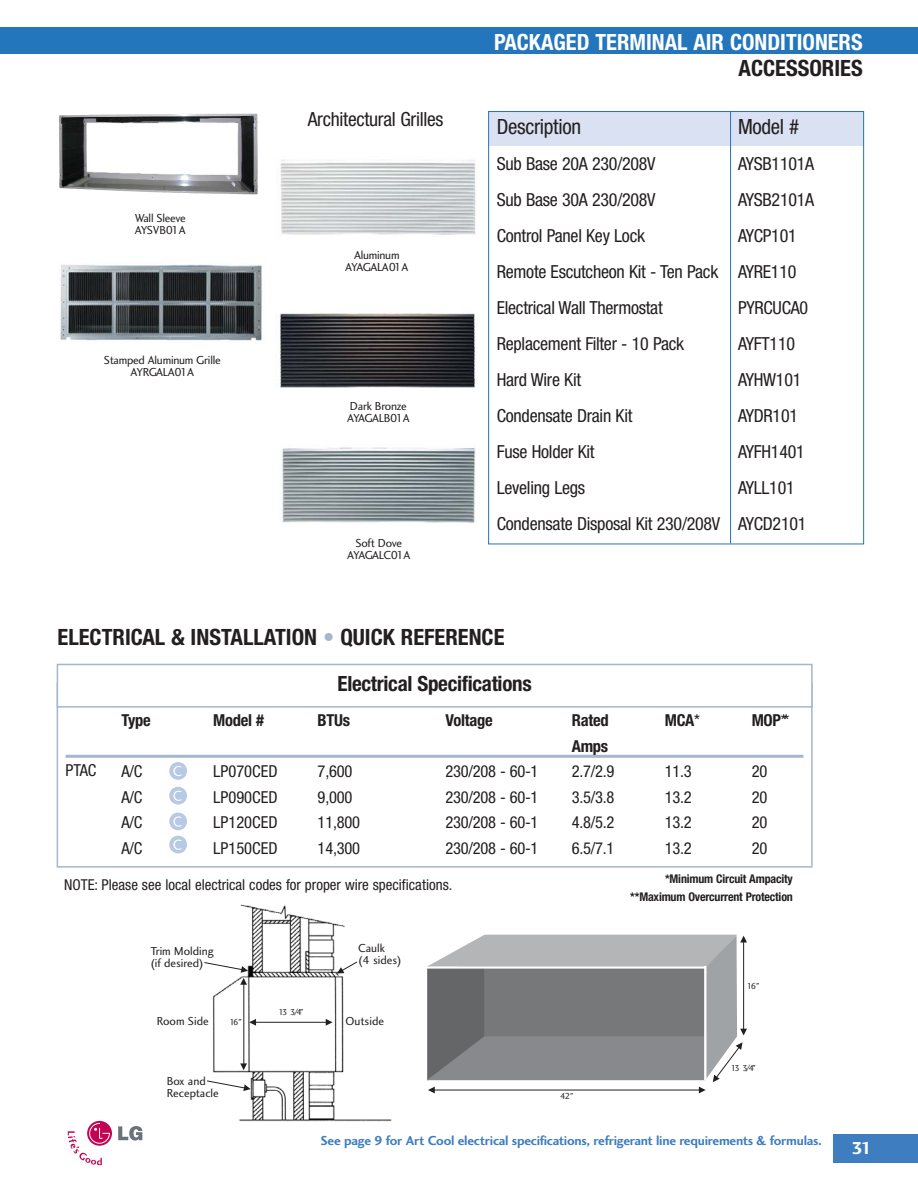
<style>
.page{position:relative;width:918px;height:1188px;background:#fff}
.page>*{position:absolute;margin:0;border:0;box-sizing:border-box;transform-origin:0 0}
.t1{font:700 condensed 22.5px "Helvetica Neue";color:#231f20}
.t2{font:700 condensed 22.35px "Helvetica Neue";color:#fff}
.t3{font:700 condensed 21px "Helvetica Neue";letter-spacing:-.015em;color:#231f20}
.t4{font:condensed 21px "Helvetica Neue";letter-spacing:-.015em;color:#231f20}
.t5{font:condensed 19.5px "Helvetica Neue";letter-spacing:-.015em;color:#231f20}
.t6{font:condensed 18px/36px "Helvetica Neue";letter-spacing:-.015em;color:#231f20;text-align:justify}
.t7{font:18px "Charlotte Sans Bold Plain";color:#fff;scale:1.06 1}
.t8{font:condensed 16.5px/25.5px "Helvetica Neue";letter-spacing:-.015em;color:#231f20;text-align:justify}
.t9{font:700 condensed 16.5px/25.5px "Helvetica Neue";letter-spacing:-.015em;color:#231f20}
.t10{font:condensed 15px "Helvetica Neue";color:#231f20}
.t11{font:13.5px "Charlotte Sans Bold Plain";letter-spacing:-.02em;color:#3e7dc0}
.t12{font:12px/12px "Charlotte Sans Book Plain";letter-spacing:-.02em;color:#231f20}
.t13{font:12px/12px "Charlotte Sans Book Plain";color:#231f20}
.t14{font:700 condensed 12px/18px "Helvetica Neue";letter-spacing:-.015em;color:#231f20;text-align:right}
.t15{font:12px/12px "Charlotte Sans Book Plain";letter-spacing:-.04em;color:#231f20;text-align:center}
.t16{font:9px "Charlotte Sans Book Plain";letter-spacing:-.18em;color:#231f20}
.s1{color:#a5b6cd}
.s2{font-weight:400}
</style>
<div class="page">
<div style="left:834px;top:1134px;width:84px;height:28px;background:#3e7dc0"></div>
<div style="left:0;top:27px;width:918px;height:27px;background:#2375bc"></div>
<svg style="left:118px;top:1126px;width:24px;height:15px"></svg>
<div style="left:87px;top:1121px;width:25px;height:25px;background:#c40452;border-radius:50%"></div>
<svg style="left:68px;top:1123px;width:42px;height:42px"></svg>
<img style="left:212px;top:904px;width:180px;height:218px">
<hr style="left:250px;top:1022px;width:80px;height:1px;background:#231f20">
<svg style="left:249px;top:1019px;width:7px;height:7px"></svg>
<svg style="left:326px;top:1019px;width:7px;height:7px"></svg>
<hr style="left:243px;top:983px;width:1px;height:82px;background:#231f20">
<svg style="left:240px;top:1063px;width:7px;height:7px"></svg>
<svg style="left:427px;top:935px;width:320px;height:158px;background:#969799"></svg>
<svg style="left:207px;top:1080px;width:44px;height:11px"></svg>
<svg style="left:204px;top:962px;width:44px;height:23px"></svg>
<svg style="left:337px;top:961px;width:21px;height:13px"></svg>
<img style="left:59px;top:113px;width:199px;height:82px">
<img style="left:60px;top:264px;width:202px;height:77px">
<img style="left:280px;top:160px;width:196px;height:75px">
<img style="left:277px;top:313px;width:199px;height:75px">
<img style="left:282px;top:447px;width:194px;height:76px">
<div style="left:57px;top:683px;width:756px;height:185px;border:2px solid #a5b6cd"></div>
<hr style="left:66px;top:755px;width:737px;height:3px;background:#a5b6cd">
<div style="left:57px;top:664px;width:755px;height:43px;background:#fff"></div>
<div style="left:57px;top:664px;width:756px;height:44px;border:2px solid #a5b6cd"></div>
<svg style="left:169px;top:762px;width:18px;height:18px"></svg>
<svg style="left:169px;top:787px;width:18px;height:18px"></svg>
<svg style="left:169px;top:813px;width:18px;height:17px"></svg>
<svg style="left:169px;top:836px;width:18px;height:17px"></svg>
<div style="left:489px;top:111px;width:374px;height:35px;background:#dae1f2"></div>
<hr style="left:730px;top:111px;width:1px;height:432px;background:#2375bc">
<p class="t12" style="left:135px;top:213px;width:53px">Wall Sleeve<br>AYSVB01A</p>
<p class="t12" style="left:104px;top:355px;width:118px;text-align:center">Stamped Aluminum Grille<br>AYRGALA01A</p>
<p class="t5" style="left:308px;top:112px;width:137px">Architectural Grilles</p>
<p class="t12" style="left:345px;top:250px;width:65px;text-align:center">Aluminum<br>AYAGALA01A</p>
<p class="t12" style="left:347px;top:401px;width:64px">Dark Bronze<br>AYAGALB01A</p>
<p class="t15" style="left:347px;top:538px;width:65px">Soft Dove<br>AYAGALC01A</p>
<p class="t2" style="left:494px;top:34px;width:370px">PACKAGED TERMINAL AIR CONDITIONERS</p>
<p class="t1" style="left:739px;top:60px;width:126px">ACCESSORIES</p>
<p class="t4" style="left:497px;top:119px;width:86px">Description</p>
<p class="t4" style="left:738px;top:119px;width:63px">Model #</p>
<p class="t6" style="left:497px;top:147px;width:160px">Sub Base 20A 230/208V</p>
<p class="t6" style="left:738px;top:147px;width:78px">AYSB1101A</p>
<p class="t6" style="left:497px;top:183px;width:160px">Sub Base 30A 230/208V</p>
<p class="t6" style="left:738px;top:183px;width:78px">AYSB2101A</p>
<p class="t6" style="left:497px;top:219px;width:150px">Control Panel Key Lock</p>
<p class="t6" style="left:497px;top:219px;width:301px;text-indent:241px">AYCP101<br>Remote Escutcheon Kit - Ten Pack AYRE110<br>Electrical Wall Thermostat</p>
<p class="t6" style="left:738px;top:291px;width:72px">PYRCUCA0</p>
<p class="t6" style="left:497px;top:327px;width:189px">Replacement Filter - 10 Pack</p>
<p class="t6" style="left:738px;top:327px;width:59px">AYFT110</p>
<p class="t6" style="left:497px;top:363px;width:86px">Hard Wire Kit</p>
<p class="t6" style="left:738px;top:363px;width:65px">AYHW101</p>
<p class="t6" style="left:497px;top:399px;width:137px">Condensate Drain Kit</p>
<p class="t6" style="left:738px;top:399px;width:62px">AYDR101</p>
<p class="t6" style="left:497px;top:435px;width:99px">Fuse Holder Kit</p>
<p class="t6" style="left:738px;top:435px;width:68px">AYFH1401</p>
<p class="t6" style="left:497px;top:471px;width:90px">Leveling Legs</p>
<p class="t6" style="left:497px;top:471px;width:311px;text-indent:241px">AYLL101<br>Condensate Disposal Kit 230/208V AYCD2101</p>
<p class="t1" style="left:58px;top:629px;width:448px">ELECTRICAL &amp; INSTALLATION <span class="s1">•</span> QUICK REFERENCE</p>
<p class="t3" style="left:338px;top:676px;width:196px">Electrical Specifications</p>
<p class="t9" style="left:445px;top:709px;width:49px">Voltage</p>
<p class="t8" style="left:445px;top:760px;width:95px">230/208 - 60-1<br>230/208 - 60-1<br>230/208 - 60-1<br>230/208 - 60-1</p>
<p class="t10" style="left:64px;top:879px;width:390px">NOTE: Please see local electrical codes for proper wire specifications.</p>
<p class="t14" style="left:630px;top:871px;width:164px">*Minimum Circuit Ampacity **Maximum Overcurrent Protection</p>
<p class="t9" style="left:665px;top:709px;width:37px">MCA<span class="s2">*</span></p>
<p class="t8" style="left:665px;top:760px;width:29px">11.3<br>13.2<br>13.2<br>13.2</p>
<p class="t9" style="left:752px;top:709px;width:39px">MOP<span class="s2">**</span></p>
<p class="t8" style="left:752px;top:760px;width:17px">20<br>20<br>20<br>20</p>
<p class="t9" style="left:121px;top:709px;width:31px">Type</p>
<p class="t8" style="left:121px;top:760px;width:22px">A/C A/C A/C A/C</p>
<p class="t9" style="left:213px;top:709px;width:52px">Model #</p>
<p class="t8" style="left:213px;top:760px;width:66px">LP070CED LP090CED LP120CED LP150CED</p>
<p class="t9" style="left:318px;top:709px;width:34px">BTUs</p>
<p class="t8" style="left:318px;top:760px;width:44px;text-align:left">7,600<br>9,000<br>11,800<br>14,300</p>
<p class="t9" style="left:572px;top:709px;width:38px">Rated<br>Amps</p>
<p class="t8" style="left:572px;top:760px;width:44px">2.7/2.9<br>3.5/3.8<br>4.8/5.2<br>6.5/7.1</p>
<p class="t8" style="left:66px;top:759px;width:32px">PTAC</p>
<p class="t13" style="left:150px;top:946px;width:65px">Trim Molding (if desired)</p>
<p class="t13" style="left:358px;top:943px;width:45px">Caulk<br>(4 sides)</p>
<p class="t13" style="left:157px;top:1016px;width:53px">Room Side</p>
<p class="t16" style="left:278px;top:1008px;width:27px">13 3/4"</p>
<p class="t16" style="left:229px;top:1019px;width:14px">16"</p>
<p class="t13" style="left:346px;top:1016px;width:40px">Outside</p>
<p class="t13" style="left:167px;top:1076px;width:54px">Box and<br>Receptacle</p>
<p class="t16" style="left:560px;top:1092px;width:15px">42"</p>
<p class="t16" style="left:747px;top:982px;width:14px">16"</p>
<p class="t16" style="left:731px;top:1065px;width:27px">13 3/4"</p>
<p class="t11" style="left:320px;top:1135px;width:503px">See page 9 for Art Cool electrical specifications, refrigerant line requirements &amp; formulas.</p>
<p class="t7" style="left:852px;top:1141px;width:21px">31</p>
</div>
